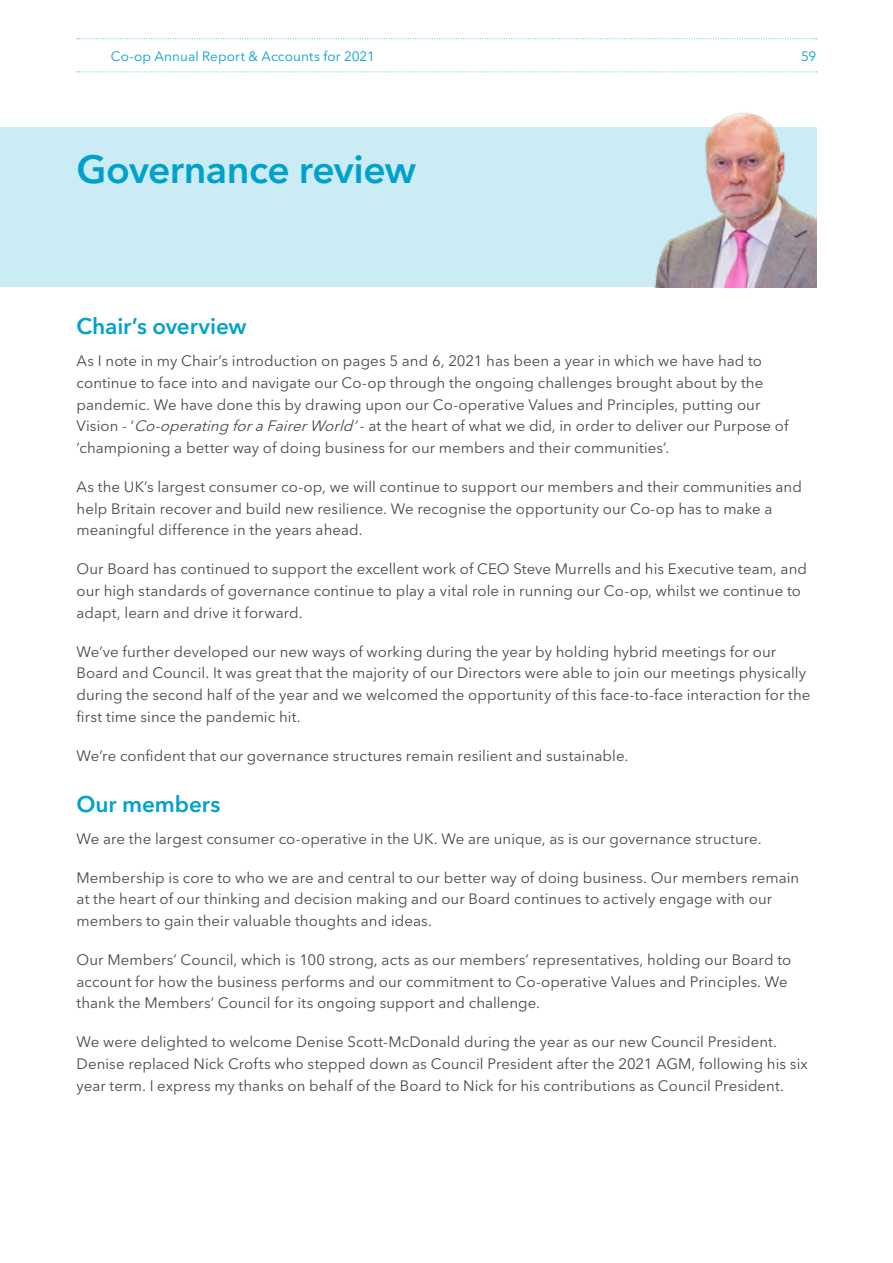
<style>
.page{position:relative;width:893px;height:1263px;background:#fff}
.page>*{position:absolute;margin:0;border:0;box-sizing:border-box;transform-origin:0 0}
.t1{font:600 39px "Avenir Next LT Pro";letter-spacing:-.015em;color:#00a1cc}
.t2{font:600 22.5px "Avenir Next LT Pro";letter-spacing:-.005em;color:#00a1cc}
.t3{font:15px/21.8px "Avenir Next LT Pro";letter-spacing:.005em;color:#494948}
.t4{font:13.5px "Avenir Next LT Pro";letter-spacing:.01em;color:#00a1cc}
.s1{font-style:italic}
</style>
<div class="page">
<div style="left:0;top:128px;width:816px;height:159px;background:#ccecf5"></div>
<img style="left:587px;top:113px;width:229px;height:174px">
<svg style="left:77px;top:38px;width:740px;height:1px"></svg>
<svg style="left:77px;top:71px;width:740px;height:1px"></svg>
<p class="t4" style="left:111px;top:48px;width:266px">Co-op Annual Report &amp; Accounts for 2021</p>
<p class="t4" style="left:801px;top:48px;width:17px">59</p>
<h1 class="t1" style="left:77px;top:145px;width:341px">Governance review</h1>
<h2 class="t2" style="left:77px;top:312px;width:172px">Chair’s overview</h2>
<p class="t3" style="left:77px;top:350px;width:713px">As I note in my Chair’s introduction on pages 5 and 6, 2021 has been a year in which we have had to continue to face into and navigate our Co-op through the ongoing challenges brought about by the pandemic. We have done this by drawing upon our Co-operative Values and Principles, putting our Vision - ‘<span class="s1">Co-operating foraFairerWorld’</span>- at the heart of what we did, in order to deliver our Purpose of ‘championing a better way of doing business for our members and their communities’.</p>
<p class="t3" style="left:77px;top:476px;width:727px">As the UK’s largest consumer co-op, we will continue to support our members and their communities and help Britain recover and build new resilience. We recognise the opportunity our Co-op has to make a meaningful difference in the years ahead.</p>
<p class="t3" style="left:77px;top:558px;width:732px">Our Board has continued to support the excellent work of CEO Steve Murrells and his Executive team, and our high standards of governance continue to play a vital role in running our Co-op, whilst we continue to adapt, learn and drive it forward.</p>
<p class="t3" style="left:77px;top:640px;width:735px">We’ve further developed our new ways of working during the year by holding hybrid meetings for our Board and Council. It was great that the majority of our Directors were able to join our meetings physically during the second half of the year and we welcomed the opportunity of this face-to-face interaction for the first time since the pandemic hit.</p>
<p class="t3" style="left:77px;top:744px;width:553px">We’re confident that our governance structures remain resilient and sustainable.</p>
<h2 class="t2" style="left:77px;top:790px;width:145px">Our members</h2>
<p class="t3" style="left:77px;top:828px;width:687px">We are the largest consumer co-operative in the UK. We are unique, as is our governance structure.</p>
<p class="t3" style="left:77px;top:867px;width:724px">Membership is core to who we are and central to our better way of doing business. Our members remain at the heart of our thinking and decision making and our Board continues to actively engage with our members to gain their valuable thoughts and ideas.</p>
<p class="t3" style="left:77px;top:949px;width:716px">Our Members’ Council, which is 100 strong, acts as our members’ representatives, holding our Board to account for how the business performs and our commitment to Co-operative Values and Principles. We thank the Members’ Council for its ongoing support and challenge.</p>
<p class="t3" style="left:77px;top:1031px;width:733px">We were delighted to welcome Denise Scott-McDonald during the year as our new Council President.<br>Denise replaced Nick Crofts who stepped down as Council President after the 2021 AGM, following his six year term. I express my thanks on behalf of the Board to Nick for his contributions as Council President.</p>
</div>
